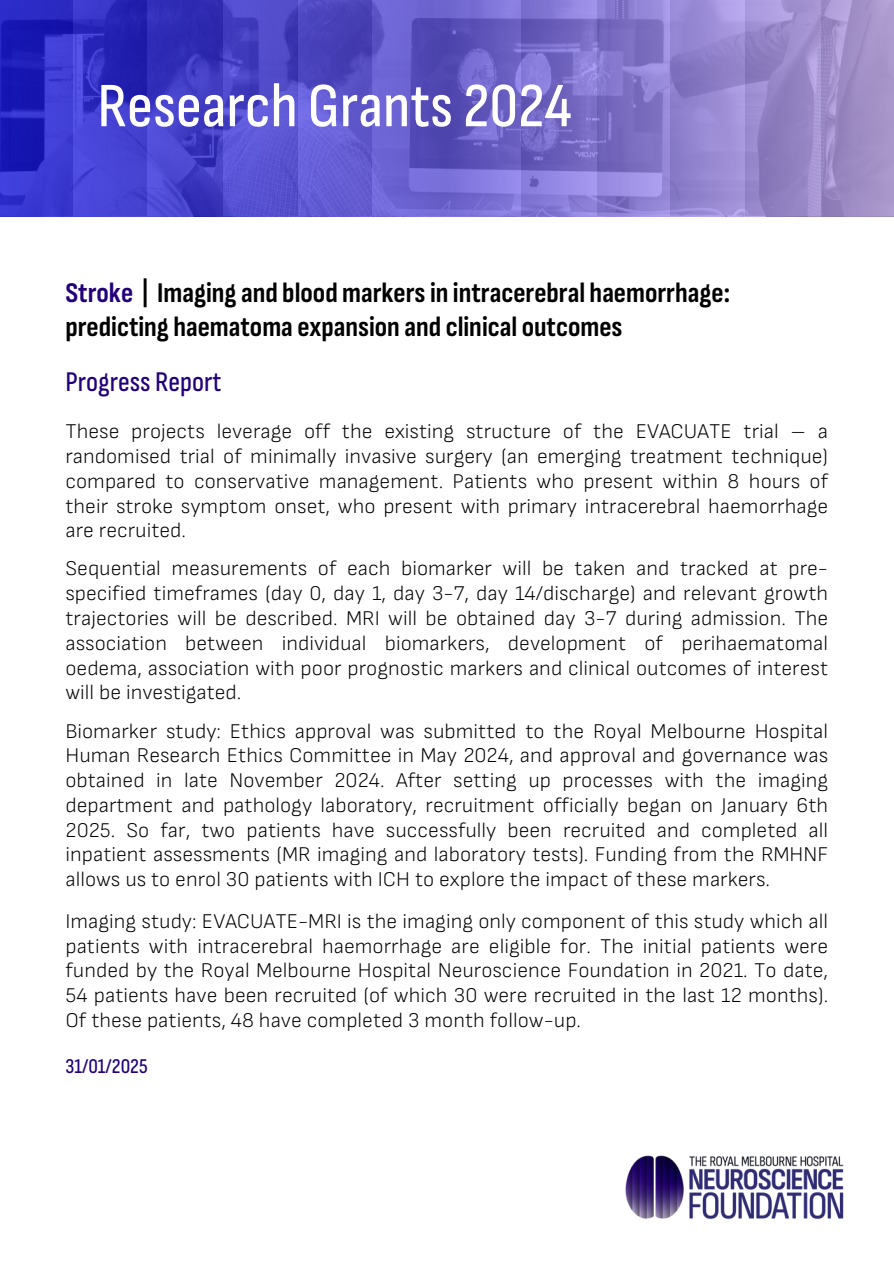
<style>
.page{position:relative;width:894px;height:1264px;background:#fff}
.page>*{position:absolute;margin:0;border:0;box-sizing:border-box;transform-origin:0 0}
.t1{font:500 63px "Sofia Sans Condensed";color:#fff}
.t2{font:700 28.5px/33.8px "Sofia Sans Condensed";color:#000}
.t3{font:500 28.5px "Sofia Sans Condensed";color:#23007a}
.t4{font:300 21px/24.8px "Sofia Sans";color:#000;text-align:justify}
.t5{font:500 21px "Sofia Sans Condensed";color:#23007a}
.s1{color:#23007a}
</style>
<div class="page">
<svg style="left:0;top:0;width:893px;height:216px;background:#6960c8"></svg>
<img style="left:625px;top:1155px;width:219px;height:65px">
<p class="t1" style="left:97px;top:69px;width:475px">Research Grants 2024</p>
<h2 class="t2" style="left:65px;top:276px;width:666px"><span class="s1">Stroke</span> | Imaging and blood markers in intracerebral haemorrhage: predicting haematoma expansion and clinical outcomes</h2>
<p class="t3" style="left:65px;top:365px;width:157px">Progress Report</p>
<p class="t4" style="left:65px;top:419px;width:764px">These projects leverage off the existing structure of the EVACUATE trial – a randomised trial of minimally invasive surgery (an emerging treatment technique) compared to conservative management. Patients who present within 8 hours of their stroke symptom onset, who present with primary intracerebral haemorrhage are recruited.</p>
<p class="t4" style="left:65px;top:556px;width:764px">Sequential measurements of each biomarker will be taken and tracked at pre&shy;specified timeframes (day 0, day 1, day 3-7, day 14/discharge) and relevant growth trajectories will be described. MRI will be obtained day 3-7 during admission. The association between individual biomarkers, development of perihaematomal oedema, association with poor prognostic markers and clinical outcomes of interest will be investigated.</p>
<h1 class="t4" style="left:65px;top:718px;width:764px">Biomarker study: Ethics approval was submitted to the Royal Melbourne Hospital Human Research Ethics Committee in May 2024, and approval and governance was obtained in late November 2024. After setting up processes with the imaging department and pathology laboratory, recruitment officially began on January 6th 2025. So far, two patients have successfully been recruited and completed all inpatient assessments (MR imaging and laboratory tests). Funding from the RMHNF allows us to enrol 30 patients with ICH to explore the impact of these markers.</h1>
<h2 class="t4" style="left:65px;top:909px;width:764px">Imaging study: EVACUATE-MRI is the imaging only component of this study which all patients with intracerebral haemorrhage are eligible for. The initial patients were funded by the Royal Melbourne Hospital Neuroscience Foundation in 2021. To date, 54 patients have been recruited (of which 30 were recruited in the last 12 months).<br>Of these patients, 48 have completed 3 month follow-up.</h2>
<p class="t5" style="left:65px;top:1054px;width:84px">31/01/2025</p>
</div>
